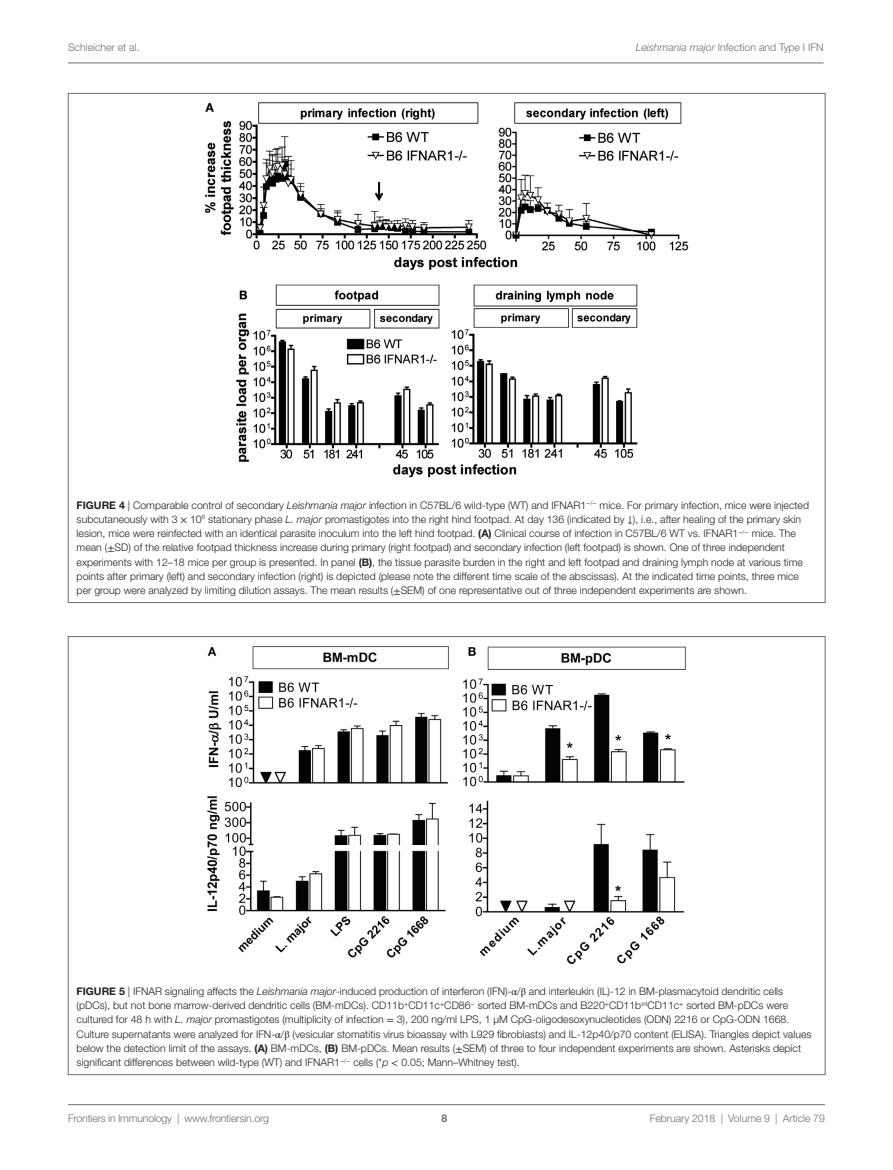
<style>
.page{position:relative;width:893px;height:1170px;background:#fff}
.page>*{position:absolute;margin:0;border:0;box-sizing:border-box;transform-origin:0 0}
.t1{font:300 10.5px/14.2px "Helvetica Neue LT Std";color:#231f20}
.t2{font:300 10.5px "Helvetica Neue LT Std";color:#6c6d70}
.t3{font:700 10.5px "Helvetica Neue LT Std";color:#6c6d70}
.s1{font-style:italic}
.s2{font-weight:700}
.s3{font-family:"STIX General";font-weight:400}
</style>
<div class="page">
<img style="left:207px;top:646px;width:479px;height:318px">
<img style="left:204px;top:102px;width:485px;height:376px">
<hr style="left:68px;top:63px;width:756px;height:1px;background:#6c6d70">
<hr style="left:68px;top:1104px;width:757px;height:1px;background:#6c6d70">
<p class="t2" style="left:68px;top:41px;width:73px">Schleicher et al.</p>
<p class="t2" style="left:636px;top:41px;width:189px"><span class="s1">Leishmania major</span> Infection and Type I IFN</p>
<p class="t1" style="left:77px;top:497px;width:734px"><span class="s2">FIG URE 4</span> | Comparable control of secondary <span class="s1">Leishmania major</span> infection in C57BL/6 wild-type (WT) and IFNAR1<sup>−</sup><sup>/</sup><sup>−</sup> mice. For primary infection, mice were injected subcutaneously with 3 <span class="s3">×</span> 10<sup>6</sup> stationary phase <span class="s1">L. major</span> promastigotes into the right hind footpad. At day 136 (indicated by <span class="s3">↓</span>), i.e., after healing of the primary skin lesion, mice were reinfected with an identical parasite inoculum into the left hind footpad. <span class="s2">(A)</span> Clinical course of infection in C57BL/6 WT vs. IFNAR1<sup>−</sup><sup>/</sup><sup>−</sup> mice. The mean (<span class="s3">±</span>SD) of the relative footpad thickness increase during primary (right footpad) and secondary infection (left footpad) is shown. One of three independent experiments with 12–18 mice per group is presented. In panel <span class="s2">(B)</span>, the tissue parasite burden in the right and left footpad and draining lymph node at various time points after primary (left) and secondary infection (right) is depicted (please note the different time scale of the abscissas). At the indicated time points, three mice per group were analyzed by limiting dilution assays. The mean results (<span class="s3">±</span>SEM) of one representative out of three independent experiments are shown.</p>
<p class="t1" style="left:77px;top:983px;width:736px"><span class="s2">FIG URE 5</span> | IFNAR signaling affects the <span class="s1">Leishmania major</span>-induced production of interferon (IFN)-<span class="s3">α</span>/<span class="s3">β</span> and interleukin (IL)-12 in BM-plasmacytoid dendritic cells (pDCs), but not bone marrow-derived dendritic cells (BM-mDCs). CD11b<sup>+</sup>CD11c<sup>+</sup>CD86<sup>−</sup> sorted BM-mDCs and B220<sup>+</sup>CD11b<sup>int</sup>CD11c<sup>+</sup> sorted BM-pDCs were cultured for 48 h with <span class="s1">L. major</span> promastigotes (multiplicity of infection <span class="s3">=</span> 3), 200 ng/ml LPS, 1 µM CpG-oligodesoxynucleotides (ODN) 2216 or CpG-ODN 1668.<br>Culture supernatants were analyzed for IFN-<span class="s3">α</span>/<span class="s3">β</span> (vesicular stomatitis virus bioassay with L929 fibroblasts) and IL-12p40/p70 content (ELISA). Triangles depict values below the detection limit of the assays. <span class="s2">(A)</span> BM-mDCs, <span class="s2">(B)</span> BM-pDCs. Mean results (<span class="s3">±</span>SEM) of three to four independent experiments are shown. Asterisks depict significant differences between wild-type (WT) and IFNAR1<sup>−</sup><sup>/</sup><sup>−</sup> cells (*<span class="s1">p</span> <span class="s3">&lt;</span> 0.05; Mann–Whitney test).</p>
<p class="t2" style="left:68px;top:1111px;width:203px">Frontiers in Immunology | www.frontiersin.org</p>
<p class="t2" style="left:650px;top:1111px;width:177px">February 2018 | Volume 9 | Article 79</p>
<p class="t3" style="left:441px;top:1111px;width:7px">8</p>
</div>
